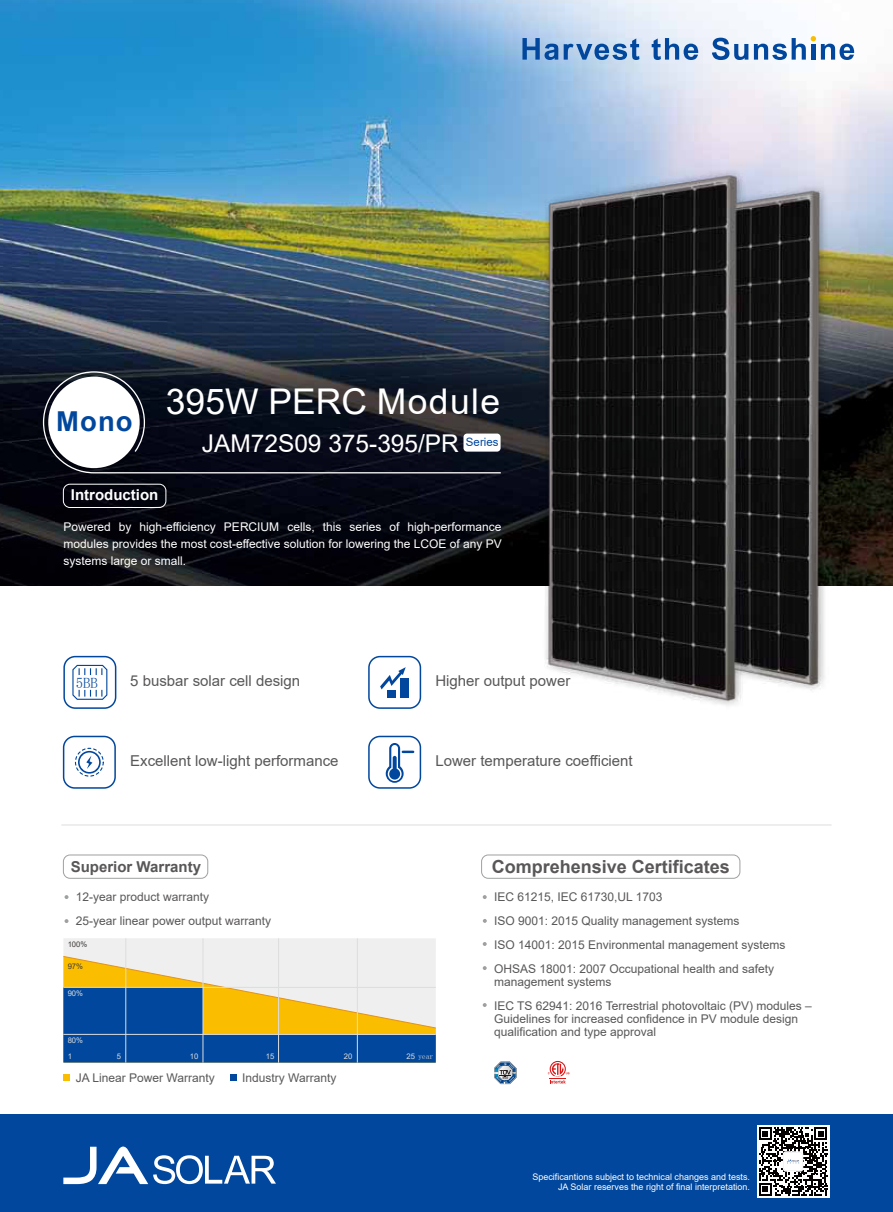
<style>
.page{position:relative;width:893px;height:1212px;background:#fff}
.page>*{position:absolute;margin:0;border:0;box-sizing:border-box;transform-origin:0 0}
.t1{font:35.55px "Arial";color:#fff}
.t2{font:700 27.45px "Arial";color:#00479d}
.t3{font:24.45px "Arial";color:#fff}
.t4{font:700 18px "Arial";color:#595757}
.t5{font:15px "Arial";color:#595757}
.t6{font:700 15px "Arial";color:#595757}
.t7{font:700 15px "Arial";color:#fff}
.t8{font:700 14.7px "Source Han Sans CN";color:#00479d}
.t9{font:12px/24px "Arial";color:#595757}
.t10{font:12px/17.4px "Arial";color:#fff;text-align:justify}
.t11{font:9px/10.4px "Arial";color:#fff;text-align:right}
.t12{font:7.65px/15.5px "Arial";color:#dcdddd}
.t13{font:7.65px "Arial";color:#3e3a39}
.t14{font:500 7.65px "Source Han Sans CN";color:#dcdddd}
.s1{font-family:"Arial";font-weight:400}
</style>
<div class="page">
<img style="left:0;top:0;width:893px;height:585px">
<div style="left:0;top:1115px;width:893px;height:97px;background:#00479d"></div>
<svg style="left:63px;top:1146px;width:213px;height:38px"></svg>
<hr style="left:61px;top:825px;width:771px;height:1px;background:#dcdddd">
<div style="left:481px;top:855px;width:259px;height:23px;border:1px solid #9fa0a0;border-radius:7px"></div>
<svg style="left:483px;top:895px;width:4px;height:4px"></svg>
<svg style="left:483px;top:919px;width:4px;height:4px"></svg>
<svg style="left:483px;top:942px;width:4px;height:4px"></svg>
<svg style="left:483px;top:966px;width:4px;height:4px"></svg>
<svg style="left:483px;top:1003px;width:4px;height:4px"></svg>
<svg style="left:494px;top:1061px;width:22px;height:23px"></svg>
<svg style="left:43px;top:371px;width:458px;height:102px;background:#363943"></svg>
<div style="left:463px;top:434px;width:38px;height:18px;background:#fff;border-radius:4px"></div>
<div style="left:63px;top:484px;width:103px;height:24px;border:1px solid #fff;border-radius:7px"></div>
<div style="left:387px;top:689px;width:9px;height:8px;background:#00479d"></div>
<svg style="left:380px;top:667px;width:26px;height:22px"></svg>
<div style="left:400px;top:678px;width:9px;height:19px;background:#00479d"></div>
<div style="left:368px;top:656px;width:53px;height:53px;border:2px solid #00479d;border-radius:11px"></div>
<div style="left:63px;top:736px;width:53px;height:53px;border:2px solid #00479d;border-radius:11px"></div>
<div style="left:75px;top:748px;width:29px;height:29px;border:1px dashed #00479d;border-radius:50%"></div>
<svg style="left:78px;top:751px;width:23px;height:22px"></svg>
<div style="left:63px;top:656px;width:53px;height:53px;border:2px solid #00479d;border-radius:11px"></div>
<div style="left:72px;top:665px;width:35px;height:35px;border:1px solid #00479d;border-radius:4px"></div>
<svg style="left:79px;top:668px;width:23px;height:7px"></svg>
<svg style="left:79px;top:690px;width:23px;height:7px"></svg>
<svg style="left:386px;top:743px;width:28px;height:40px"></svg>
<div style="left:368px;top:736px;width:53px;height:53px;border:2px solid #00479d;border-radius:11px"></div>
<div style="left:63px;top:855px;width:145px;height:23px;border:1px solid #9fa0a0;border-radius:7px"></div>
<svg style="left:65px;top:895px;width:4px;height:4px"></svg>
<svg style="left:65px;top:919px;width:4px;height:4px"></svg>
<div style="left:63px;top:938px;width:373px;height:124px;background:#efefef"></div>
<svg style="left:63px;top:956px;width:373px;height:106px"></svg>
<hr style="left:125px;top:938px;width:1px;height:124px;background:#dcdddd">
<hr style="left:203px;top:938px;width:1px;height:124px;background:#dcdddd">
<hr style="left:278px;top:938px;width:1px;height:124px;background:#dcdddd">
<hr style="left:357px;top:938px;width:1px;height:124px;background:#dcdddd">
<hr style="left:63px;top:1034px;width:373px;height:1px;background:#dcdddd">
<hr style="left:63px;top:987px;width:373px;height:1px;background:#dcdddd">
<div style="left:63px;top:1074px;width:7px;height:7px;background:#fabd00"></div>
<div style="left:230px;top:1074px;width:6px;height:7px;background:#00479d"></div>
<div style="left:757px;top:1125px;width:72px;height:72px;background:#fff"></div>
<svg style="left:759px;top:1127px;width:68px;height:69px"></svg>
<svg style="left:522px;top:38px;width:36px;height:22px"></svg>
<svg style="left:564px;top:38px;width:75px;height:22px;background:#7fa5d1"></svg>
<svg style="left:652px;top:38px;width:46px;height:22px"></svg>
<svg style="left:712px;top:38px;width:36px;height:22px"></svg>
<svg style="left:754px;top:36px;width:100px;height:24px"></svg>
<img style="left:501px;top:157px;width:387px;height:549px">
<svg style="left:548px;top:1061px;width:21px;height:22px"></svg>
<h2 class="t2" style="left:56px;top:402px;width:78px">Mono</h2>
<h1 class="t1" style="left:166px;top:377px;width:336px">395W PERC Module</h1>
<h3 class="t3" style="left:202px;top:426px;width:298px">JAM72S09 375-395/PR <sup>Series</sup></h3>
<p class="t7" style="left:71px;top:485px;width:89px">Introduction</p>
<p class="t10" style="left:63px;top:518px;width:440px">Powered by high-efficiency PERCIUM cells, this series of high-performance modules provides the most cost-effective solution for lowering the LCOE of any PV systems large or small.</p>
<p class="t8" style="left:76px;top:675px;width:24px">5BB</p>
<p class="t5" style="left:130px;top:671px;width:172px">5 busbar solar cell design</p>
<p class="t5" style="left:435px;top:671px;width:137px">Higher output power</p>
<p class="t5" style="left:130px;top:750px;width:210px">Excellent low-light performance</p>
<p class="t5" style="left:435px;top:750px;width:199px">Lower temperature coefficient</p>
<p class="t6" style="left:71px;top:856px;width:132px">Superior Warranty</p>
<h3 class="t4" style="left:492px;top:854px;width:240px">Comprehensive Certificates</h3>
<p class="t9" style="left:76px;top:885px;width:197px">12-year product warranty<br>25-year linear power output warranty</p>
<p class="t13" style="left:68px;top:939px;width:21px">100%</p>
<p class="t13" style="left:68px;top:960px;width:17px">97%</p>
<p class="t12" style="left:68px;top:986px;width:17px">90%</p>
<p class="t12" style="left:68px;top:1033px;width:17px">80%<br>1</p>
<p class="t12" style="left:117px;top:1048px;width:6px">5</p>
<p class="t12" style="left:190px;top:1048px;width:10px">10</p>
<p class="t12" style="left:266px;top:1048px;width:10px">15</p>
<p class="t12" style="left:344px;top:1048px;width:10px">20</p>
<p class="t14" style="left:407px;top:1052px;width:28px"><span class="s1">25</span> year</p>
<p class="t9" style="left:76px;top:1065px;width:140px">JA Linear Power Warranty</p>
<p class="t9" style="left:242px;top:1065px;width:96px">Industry Warranty</p>
<p class="t9" style="left:494px;top:885px;width:293px">IEC 61215, IEC 61730,UL 1703<br>ISO 9001: 2015 Quality management systems<br>ISO 14001: 2015 Environmental management systems OHSAS 18001: 2007 Occupational health and safety</p>
<p class="t9" style="left:494px;top:970px;width:319px">management systems<br>IEC TS 62941: 2016 Terrestrial photovoltaic (PV) modules –</p>
<p class="t9" style="left:494px;top:1012px;width:306px;line-height:12.8px">Guidelines for increased confidence in PV module design qualification and type approval</p>
<p class="t11" style="left:532px;top:1171px;width:219px">Specificantions subject to technical changes and tests.<br>JA Solar reserves the right of final interpretation.</p>
</div>
